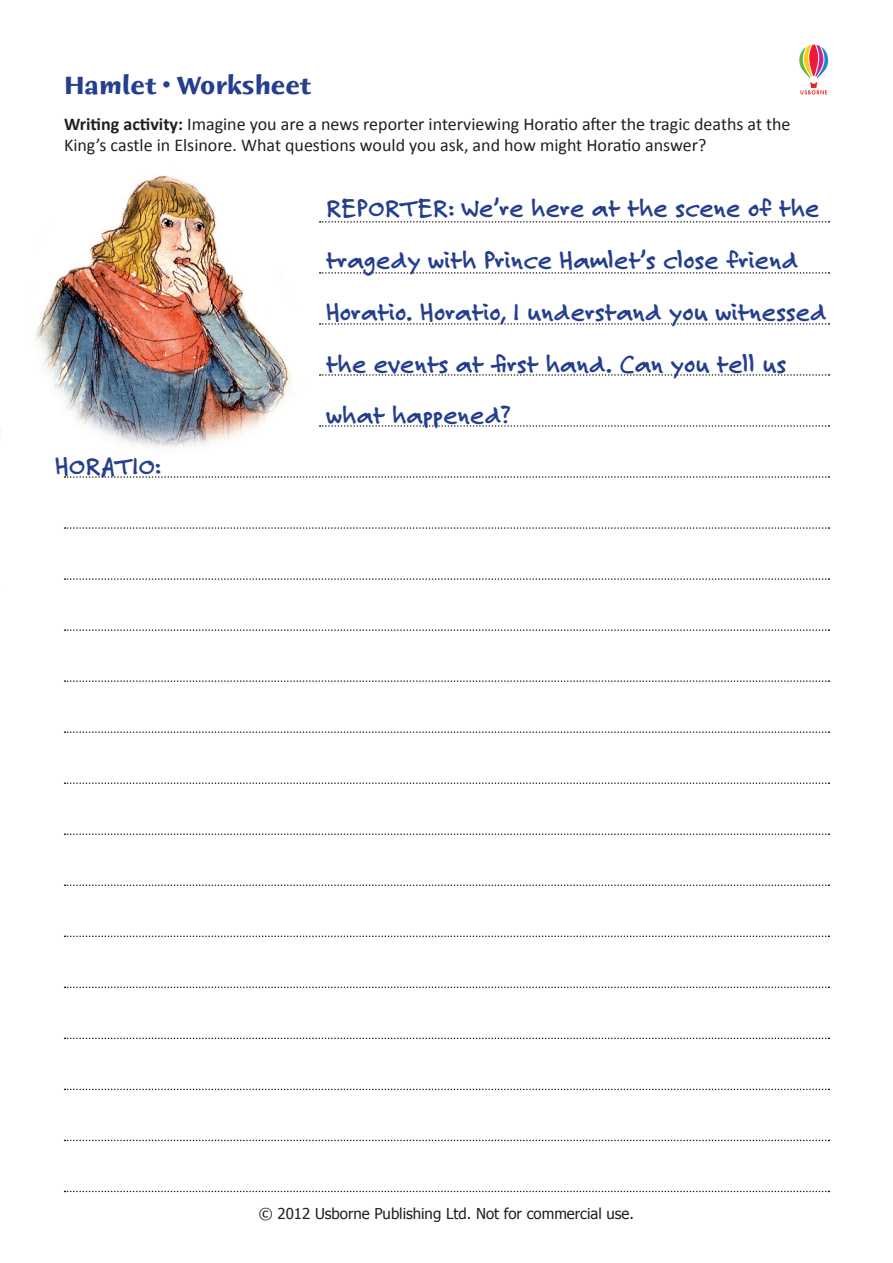
<style>
.page{position:relative;width:893px;height:1263px;background:#fff}
.page>*{position:absolute;margin:0;border:0;box-sizing:border-box;transform-origin:0 0}
.t1{font:700 27px/51.8px "Felt Tip Roman";color:#253f8e}
.t2{font:700 27px "Humana Sans ITC";color:#253f8e}
.t3{font:18px/21px "Calibri";color:#231f20}
.t4{font:15px "Tahoma";color:#231f20}
.s1{font-weight:700}
</style>
<div class="page">
<svg style="left:799px;top:44px;width:30px;height:51px"></svg>
<svg style="left:320px;top:221px;width:509px;height:2px"></svg>
<svg style="left:320px;top:272px;width:509px;height:2px"></svg>
<svg style="left:320px;top:323px;width:509px;height:2px"></svg>
<svg style="left:320px;top:374px;width:509px;height:2px"></svg>
<svg style="left:320px;top:425px;width:509px;height:2px"></svg>
<svg style="left:65px;top:476px;width:764px;height:2px"></svg>
<svg style="left:65px;top:527px;width:764px;height:2px"></svg>
<svg style="left:65px;top:578px;width:764px;height:2px"></svg>
<svg style="left:65px;top:629px;width:764px;height:2px"></svg>
<svg style="left:65px;top:680px;width:764px;height:2px"></svg>
<svg style="left:65px;top:731px;width:764px;height:2px"></svg>
<svg style="left:65px;top:782px;width:764px;height:2px"></svg>
<svg style="left:65px;top:833px;width:764px;height:2px"></svg>
<svg style="left:65px;top:884px;width:764px;height:2px"></svg>
<svg style="left:65px;top:935px;width:764px;height:2px"></svg>
<svg style="left:65px;top:986px;width:764px;height:2px"></svg>
<svg style="left:65px;top:1037px;width:764px;height:2px"></svg>
<svg style="left:65px;top:1089px;width:764px;height:1px"></svg>
<svg style="left:65px;top:1140px;width:764px;height:1px"></svg>
<svg style="left:65px;top:1191px;width:764px;height:1px"></svg>
<img style="left:34px;top:175px;width:258px;height:273px">
<p class="t2" style="left:64px;top:72px;width:248px">Hamlet • Worksheet</p>
<p class="t3" style="left:64px;top:113px;width:728px"><span class="s1">Writing activity:</span> Imagine you are a news reporter interviewing Horatio after the tragic deaths at the<br>King’s castle in Elsinore. What questions would you ask, and how might Horatio answer?</p>
<p class="t1" style="left:55px;top:440px;width:107px">HORATIO:</p>
<p class="t1" style="left:326px;top:182px;width:503px">REPORTER: We’re here at the scene of the tragedy with Prince Hamlet’s close friend Horatio. Horatio, I understand you witnessed the events at first hand. Can you tell us what happened?</p>
<p class="t4" style="left:259px;top:1204px;width:377px">© 2012 Usborne Publishing Ltd. Not for commercial use.</p>
</div>
